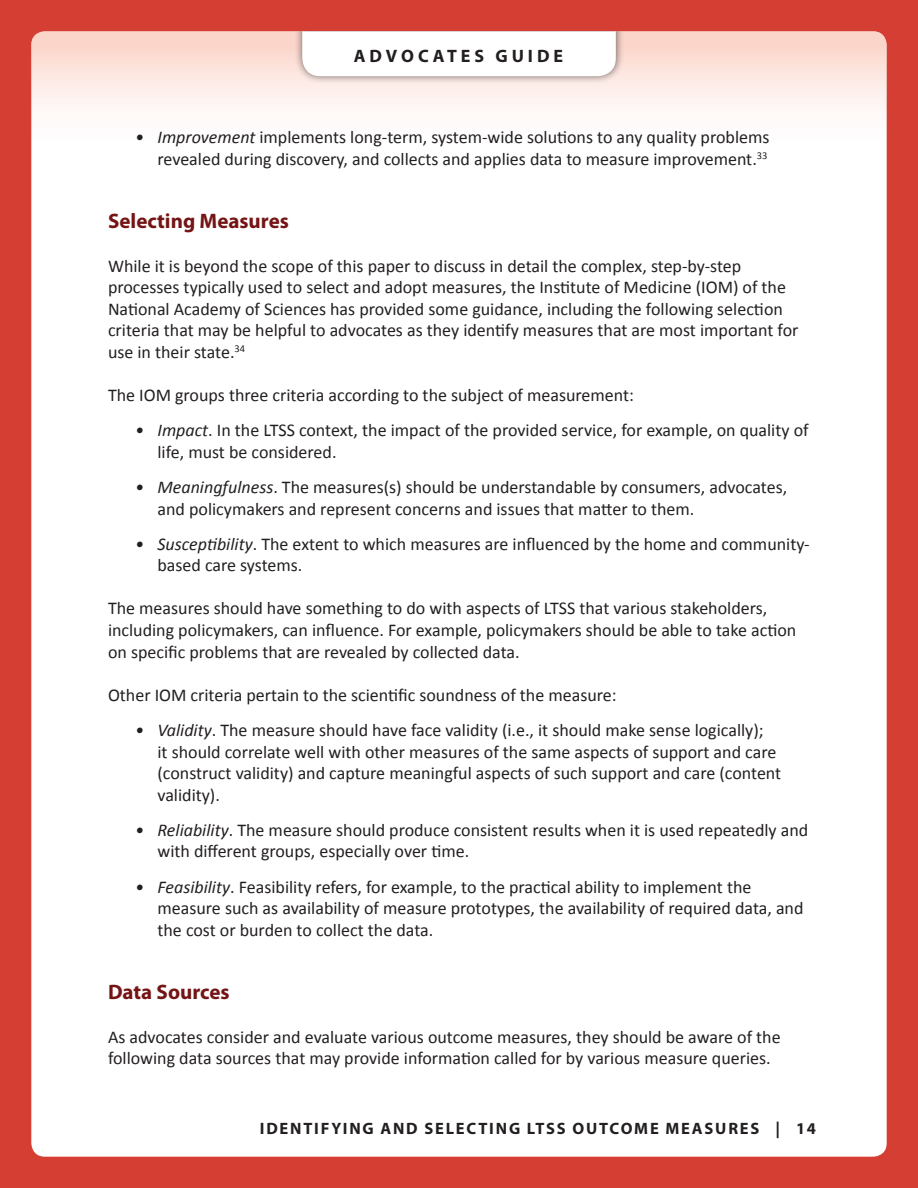
<style>
.page{position:relative;width:918px;height:1188px;background:#d53f33}
.page>*{position:absolute;margin:0;border:0;box-sizing:border-box;transform-origin:0 0}
.Subhead_1{font:700 21px "Myriad Pro";color:#751415}
.bullet{font:18px/21.6px "Calibri";color:#231f20}
.Body_text_1{font:18px/21.6px "Calibri";color:#231f20}
.t1{font:700 18px "Myriad Pro";letter-spacing:.22em;color:#231f20}
.t2{font:700 16.5px "Myriad Pro";letter-spacing:.11em;color:#231f20}
.s1{font-style:italic}
</style>
<div class="page">
<div style="left:31px;top:31px;width:856px;height:1126px;background:#fff;border-radius:14px"></div>
<div style="left:31px;top:31px;width:856px;height:126px;background:linear-gradient(to bottom,#fbd4c8,#fff)"></div>
<div style="left:294px;top:31px;width:330px;height:53px;background:#231f20;opacity:.65"></div>
<svg style="left:302px;top:31px;width:314px;height:45px"></svg>
<p class="t1" style="left:354px;top:44px;width:211px">ADVOCATES GUIDE</p>
<p class="bullet" style="left:135px;top:126px;width:636px;text-align:right"><span class="s1">• Improvement</span> implements long-term, system-wide solutions to any quality problems revealed during discovery, and collects and applies data to measure improvement.<sup>33</sup></p>
<p class="Subhead_1" style="left:108px;top:208px;width:182px">Selecting Measures</p>
<p class="Body_text_1" style="left:108px;top:255px;width:692px">While it is beyond the scope of this paper to discuss in detail the complex, step-by-step processes typically used to select and adopt measures, the Institute of Medicine (IOM) of the National Academy of Sciences has provided some guidance, including the following selection criteria that may be helpful to advocates as they identify measures that are most important for use in their state.<sup>34</sup></p>
<p class="Body_text_1" style="left:108px;top:384px;width:528px">The IOM groups three criteria according to the subject of measurement:</p>
<p class="bullet" style="left:158px;top:419px;width:653px;text-indent:-22px"><span class="s1">• Impact</span>. In the LTSS context, the impact of the provided service, for example, on quality of life, must be considered.</p>
<p class="bullet" style="left:158px;top:476px;width:631px;text-indent:-22px"><span class="s1">• Meaningfulness</span>. The measures(s) should be understandable by consumers, advocates, and policymakers and represent concerns and issues that matter to them.</p>
<p class="bullet" style="left:158px;top:533px;width:654px;text-indent:-22px"><span class="s1">• Susceptibility</span>. The extent to which measures are influenced by the home and community&shy;based care systems.</p>
<p class="Body_text_1" style="left:108px;top:598px;width:690px">The measures should have something to do with aspects of LTSS that various stakeholders, including policymakers, can influence. For example, policymakers should be able to take action on specific problems that are revealed by collected data.</p>
<p class="Body_text_1" style="left:108px;top:684px;width:510px">Other IOM criteria pertain to the scientific soundness of the measure:</p>
<p class="bullet" style="left:158px;top:719px;width:625px;text-indent:-22px"><span class="s1">• Validity</span>. The measure should have face validity (i.e., it should make sense logically);<br>it should correlate well with other measures of the same aspects of support and care (construct validity) and capture meaningful aspects of such support and care (content validity).</p>
<p class="bullet" style="left:158px;top:819px;width:652px;text-indent:-22px"><span class="s1">• Reliability</span>. The measure should produce consistent results when it is used repeatedly and with different groups, especially over time.</p>
<p class="bullet" style="left:158px;top:876px;width:648px;text-indent:-22px"><span class="s1">• Feasibility</span>. Feasibility refers, for example, to the practical ability to implement the measure such as availability of measure prototypes, the availability of required data, and the cost or burden to collect the data.</p>
<p class="Subhead_1" style="left:108px;top:979px;width:123px">Data Sources</p>
<p class="Body_text_1" style="left:108px;top:1026px;width:674px">As advocates consider and evaluate various outcome measures, they should be aware of the following data sources that may provide information called for by various measure queries.</p>
<p class="t2" style="left:260px;top:1118px;width:558px">IDENTIFYING AND SELECTING LTSS OUTCOME MEASURES | 14</p>
</div>
